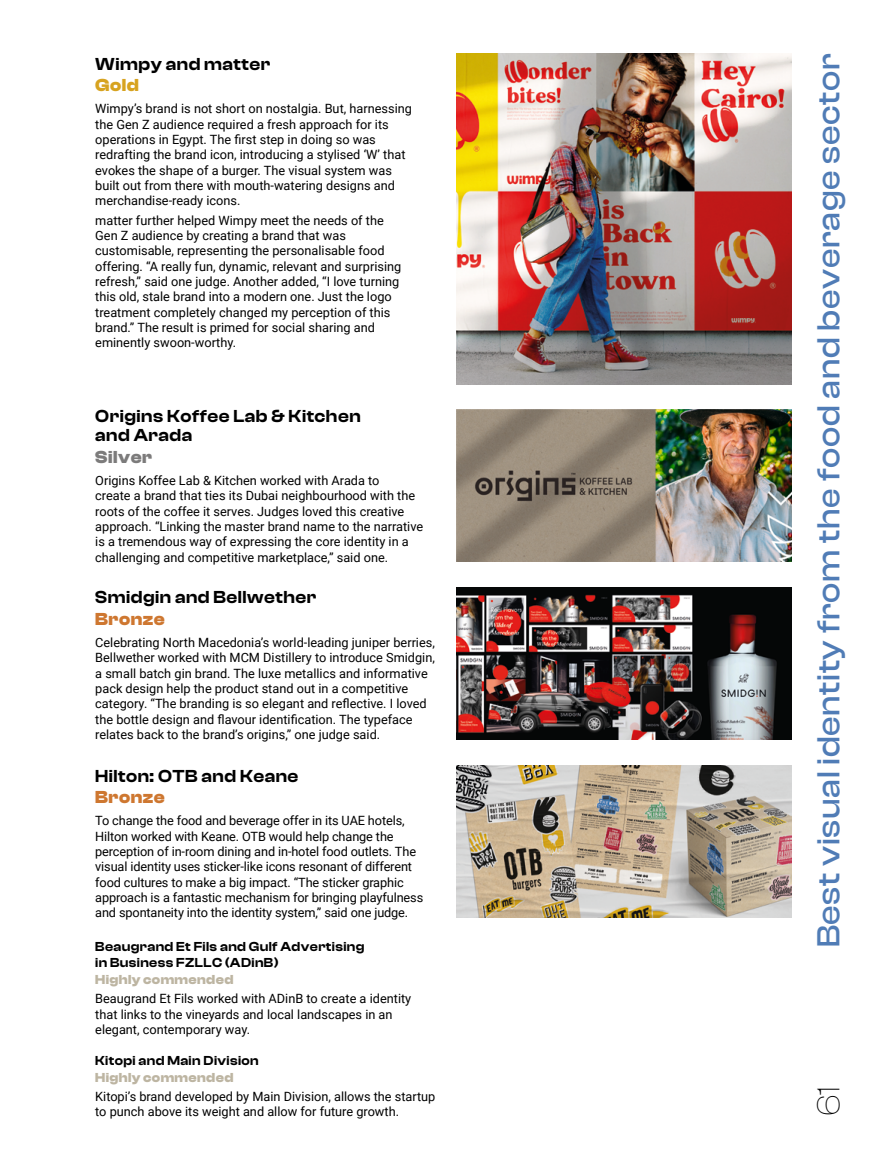
<style>
.page{position:relative;width:893px;height:1170px;background:#fff}
.page>*{position:absolute;margin:0;border:0;box-sizing:border-box;transform-origin:0 0}
.t1{font:500 33px "Clash Display";letter-spacing:.02em;color:#507cb6}
.t2{font:200 33px "Clash Display";color:#000}
.t3{font:600 18px/19.5px "Clash Display";letter-spacing:.03em;color:#000}
.t4{font:700 18px "Clash Display";letter-spacing:.03em;color:#ce7730}
.t5{font:700 18px "Clash Display";letter-spacing:.03em;color:#7c7b7b}
.t6{font:700 18px "Clash Display";color:#d7a320}
.t7{font:600 13.5px/16.2px "Clash Display";letter-spacing:.03em;color:#000}
.t8{font:700 13.5px "Clash Display";letter-spacing:.03em;color:#bdb5a2}
.t9{font:12.75px/15.3px "Roboto";color:#000}
</style>
<div class="page">
<img style="left:456px;top:587px;width:336px;height:152px">
<img style="left:456px;top:765px;width:336px;height:152px">
<img style="left:456px;top:54px;width:336px;height:330px">
<img style="left:456px;top:409px;width:336px;height:153px">
<h2 class="t3" style="left:95px;top:54px;width:177px">Wimpy and matter</h2>
<h2 class="t6" style="left:95px;top:75px;width:45px">Gold</h2>
<p class="t9" style="left:95px;top:101px;width:318px">Wimpy’s brand is not short on nostalgia. But, harnessing the Gen Z audience required a fresh approach for its operations in Egypt. The first step in doing so was redrafting the brand icon, introducing a stylised ‘W’ that evokes the shape of a burger. The visual system was built out from there with mouth-watering designs and merchandise-ready icons.</p>
<p class="t9" style="left:95px;top:212px;width:308px">matter further helped Wimpy meet the needs of the Gen Z audience by creating a brand that was customisable, representing the personalisable food offering. “A really fun, dynamic, relevant and surprising refresh,” said one judge. Another added, “I love turning this old, stale brand into a modern one. Just the logo treatment completely changed my perception of this brand.” The result is primed for social sharing and eminently swoon-worthy.</p>
<h2 class="t3" style="left:95px;top:406px;width:267px">Origins Koffee Lab &amp; Kitchen and Arada</h2>
<h2 class="t5" style="left:95px;top:447px;width:58px">Silver</h2>
<p class="t9" style="left:95px;top:472px;width:329px">Origins Koffee Lab &amp; Kitchen worked with Arada to<br>create a brand that ties its Dubai neighbourhood with the roots of the coffee it serves. Judges loved this creative approach. “Linking the master brand name to the narrative is a tremendous way of expressing the core identity in a challenging and competitive marketplace,” said one.</p>
<h2 class="t3" style="left:95px;top:587px;width:222px">Smidgin and Bellwether</h2>
<h2 class="t4" style="left:95px;top:609px;width:71px">Bronze</h2>
<p class="t9" style="left:95px;top:634px;width:341px">Celebrating North Macedonia’s world-leading juniper berries, Bellwether worked with MCM Distillery to introduce Smidgin, a small batch gin brand. The luxe metallics and informative pack design help the product stand out in a competitive category. “The branding is so elegant and reflective. I loved the bottle design and flavour identification. The typeface relates back to the brand’s origins,” one judge said.</p>
<h2 class="t3" style="left:95px;top:766px;width:205px">Hilton: OTB and Keane</h2>
<h2 class="t4" style="left:95px;top:787px;width:71px">Bronze</h2>
<p class="t9" style="left:95px;top:812px;width:329px">To change the food and beverage offer in its UAE hotels, Hilton worked with Keane. OTB would help change the perception of in-room dining and in-hotel food outlets. The visual identity uses sticker-like icons resonant of different food cultures to make a big impact. “The sticker graphic approach is a fantastic mechanism for bringing playfulness and spontaneity into the identity system,” said one judge.</p>
<p class="t7" style="left:95px;top:938px;width:271px">Beaugrand Et Fils and Gulf Advertising in Business FZLLC (ADinB)</p>
<p class="t8" style="left:95px;top:971px;width:140px">Highly commended</p>
<p class="t9" style="left:95px;top:990px;width:318px">Beaugrand Et Fils worked with ADinB to create a identity that links to the vineyards and local landscapes in an elegant, contemporary way.</p>
<p class="t7" style="left:95px;top:1052px;width:165px">Kitopi and Main Division</p>
<p class="t8" style="left:95px;top:1069px;width:140px">Highly commended</p>
<p class="t9" style="left:95px;top:1088px;width:342px">Kitopi’s brand developed by Main Division, allows the startup to punch above its weight and allow for future growth.</p>
<h1 class="t1" style="left:810px;top:947px;width:895px;rotate:-90deg">Best visual identity from the food and beverage sector</h1>
<h1 class="t2" style="left:810px;top:1116px;width:32px;rotate:-90deg">61</h1>
</div>
